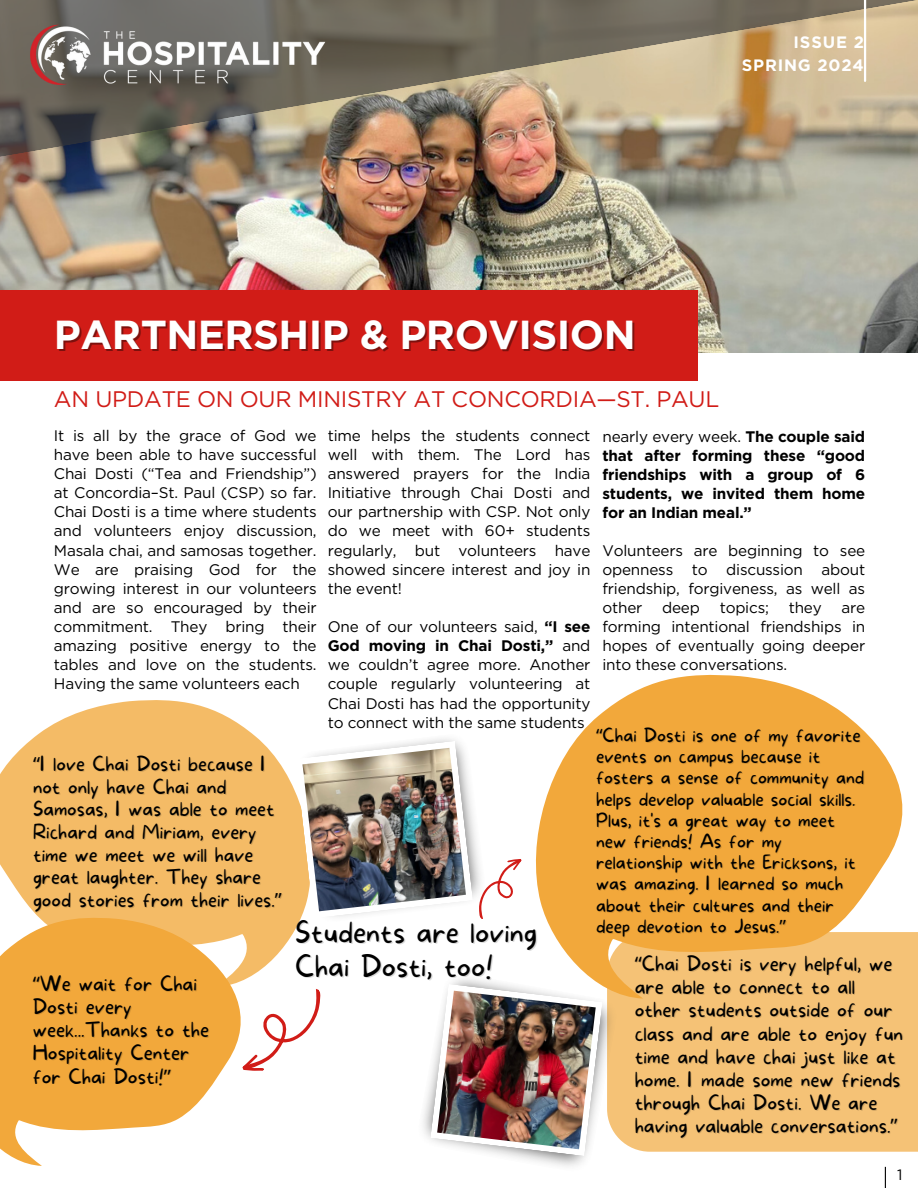
<style>
.page{position:relative;width:918px;height:1188px;background:#fff}
.page>*{position:absolute;margin:0;border:0;box-sizing:border-box;transform-origin:0 0}
.t1{font:700 40.5px "Gotham";letter-spacing:-.015em;color:#fff}
.t2{font:100 29.1px/33.8px "More Sugar";color:#000}
.t3{font:22.5px "Gotham";letter-spacing:-.015em;color:#d11c17}
.t4{font:100 19.95px/23.1px "More Sugar";color:#000}
.t5{font:100 19.5px/22.6px "More Sugar";color:#000}
.t6{font:100 18.3px "More Sugar";color:#000}
.t7{font:700 16.5px/22.5px "Gotham";letter-spacing:.05em;color:#fff;text-align:right}
.t8{font:15.3px/19.2px "Gotham";letter-spacing:-.015em;color:#000;text-align:justify}
.t9{font:700 15.3px/19px "Gotham";letter-spacing:-.015em;color:#000;text-align:justify}
.t10{font:15px "Gotham";color:#000}
.s1{font-weight:700}
.s2{font-weight:400}
.s3{font-family:"Noto Sans";font-weight:400}
</style>
<div class="page">
<img style="left:0;top:160px;width:918px;height:192px">
<img style="left:0;top:0;width:918px;height:160px">
<hr style="left:864px;top:0;width:2px;height:81px;background:#fff">
<div style="left:0;top:290px;width:698px;height:91px;background:#d11c17"></div>
<img style="left:17px;top:17px;width:321px;height:76px">
<svg style="left:885px;top:1167px;width:1px;height:21px"></svg>
<svg style="left:0;top:987px;width:226px;height:179px;fill:#f2a83b"></svg>
<svg style="left:0;top:700px;width:298px;height:287px;background:#f5c173"></svg>
<div style="left:620px;top:932px;width:298px;height:220px;background:#f5c276"></div>
<svg style="left:536px;top:675px;width:367px;height:324px;background:#f4b860"></svg>
<img style="left:295px;top:732px;width:160px;height:193px">
<img style="left:423px;top:970px;width:197px;height:196px">
<img style="left:430px;top:984px;width:173px;height:172px">
<svg style="left:226px;top:987px;width:95px;height:84px"></svg>
<img style="left:296px;top:741px;width:226px;height:179px">
<p class="t7" style="left:742px;top:31px;width:124px">ISSUE 2<br>SPRING 2024</p>
<h1 class="t1" style="left:54px;top:310px;width:583px">PARTNERSHIP &amp; PROVISION</h1>
<h3 class="t3" style="left:54px;top:385px;width:667px">AN UPDATE ON OUR MINISTRY AT CONCORDIA—ST. PAUL</h3>
<p class="t8" style="left:54px;top:426px;width:264px">It is all by the grace of God we have been able to have successful Chai Dosti (“Tea and Friendship”) at Concordia–St. Paul (CSP) so far.<br>Chai Dosti is a time where students and volunteers enjoy discussion, Masala chai, and samosas together.<br>We are praising God for the growing interest in our volunteers and are so encouraged by their commitment. They bring their amazing positive energy to the tables and love on the students.<br>Having the same volunteers each</p>
<p class="t8" style="left:328px;top:426px;width:264px">time helps the students connect well with them. The Lord has answered prayers for the India Initiative through Chai Dosti and our partnership with CSP. Not only do we meet with 60+ students regularly, but volunteers have showed sincere interest and joy in the event!</p>
<p class="t8" style="left:328px;top:617px;width:264px">One of our volunteers said, <span class="s1">“I see God moving in Chai Dosti,”</span> and we couldn’t agree more. Another couple regularly volunteering at Chai Dosti has had the opportunity to connect with the same students</p>
<h5 class="t9" style="left:603px;top:427px;width:264px"><span class="s2">nearly every week.</span> The couple said that after forming these “good friendships with a group of 6 students, we invited them home for an Indian meal.”</h5>
<h1 class="t8" style="left:603px;top:541px;width:264px">Volunteers are beginning to see openness to discussion about friendship, forgiveness, as well as other</h1>
<h1 class="t8" style="left:662px;top:598px;width:39px">deep</h1>
<h1 class="t8" style="left:720px;top:598px;width:51px">topics;</h1>
<h1 class="t8" style="left:789px;top:598px;width:35px">they</h1>
<h1 class="t8" style="left:603px;top:598px;width:264px;text-indent:239px">are forming intentional friendships in hopes of eventually going deeper into these conversations.</h1>
<p class="t6" style="left:596px;top:724px;width:266px"><span class="s3">“</span>Chai Dosti is one of my favorite</p>
<p class="t6" style="left:596px;top:746px;width:226px">events on campus because it</p>
<p class="t6" style="left:596px;top:767px;width:270px">fosters a sense of community and</p>
<p class="t6" style="left:596px;top:788px;width:261px">helps develop valuable social skills.</p>
<p class="t6" style="left:596px;top:809px;width:241px">Plus, it's a great way to meet</p>
<h4 class="t6" style="left:596px;top:831px;width:187px">new friends! As for my</h4>
<h4 class="t6" style="left:596px;top:852px;width:261px">relationship with the Ericksons, it</h4>
<p class="t6" style="left:596px;top:873px;width:249px">was amazing. I learned so much</p>
<p class="t6" style="left:596px;top:894px;width:239px">about their cultures and their</p>
<p class="t6" style="left:596px;top:916px;width:192px">deep devotion to Jesus.<span class="s3">”</span></p>
<p class="t4" style="left:635px;top:953px;width:259px"><span class="s3">“</span>Chai Dosti is very helpful, we</p>
<h4 class="t4" style="left:635px;top:976px;width:222px">are able to connect to all</h4>
<h2 class="t4" style="left:635px;top:999px;width:260px">other students outside of our</h2>
<h4 class="t4" style="left:635px;top:1023px;width:270px">class and are able to enjoy fun</h4>
<p class="t4" style="left:635px;top:1046px;width:263px">time and have chai just like at</p>
<p class="t4" style="left:635px;top:1069px;width:267px">home. I made some new friends</p>
<p class="t4" style="left:635px;top:1092px;width:244px">through Chai Dosti. We are</p>
<p class="t4" style="left:635px;top:1115px;width:265px">having valuable conversations.<span class="s3">”</span></p>
<p class="t5" style="left:33px;top:753px;width:250px"><span class="s3">“</span>I love Chai Dosti because I not only have Chai and<br>Samosas, I was able to meet<br>Richard and Miriam, every time we meet we will have great laughter. They share good stories from their lives.<span class="s3">”</span></p>
<h2 class="t2" style="left:295px;top:917px;width:243px">Students are loving<br>Chai Dosti, too!</h2>
<h3 class="t4" style="left:33px;top:973px;width:178px"><span class="s3">“</span>We wait for Chai<br>Dosti every week...Thanks to the<br>Hospitality Center for Chai Dosti!<span class="s3">”</span></h3>
<p class="t10" style="left:897px;top:1166px;width:7px">1</p>
</div>
